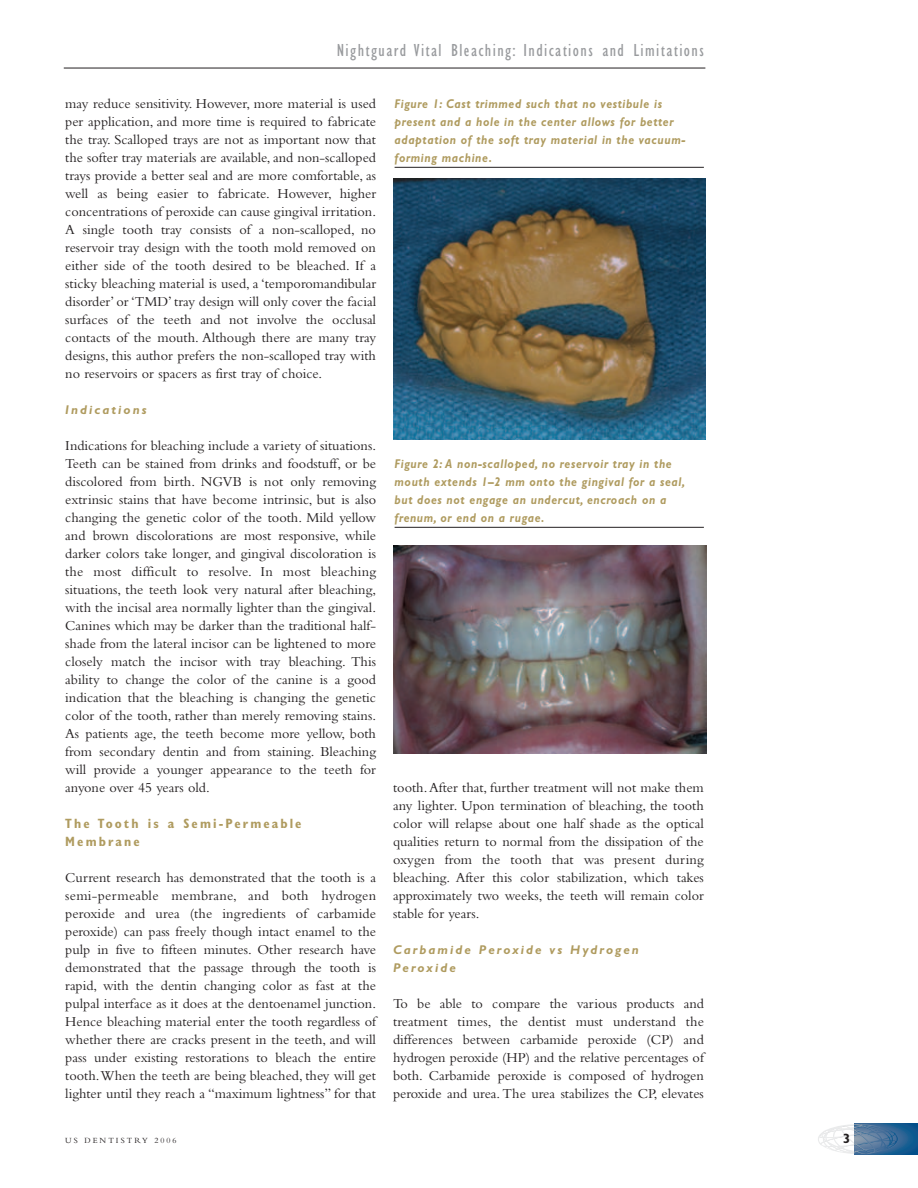
<style>
.page{position:relative;width:918px;height:1188px;background:#fff}
.page>*{position:absolute;margin:0;border:0;box-sizing:border-box;transform-origin:0 0}
.t1{font:condensed 18px "Gill Sans";letter-spacing:.08em;color:#999b9e}
.t2{font:14.25px/18px "Bembo";color:#231f20;text-align:justify}
.t3{font:700 condensed 13.5px/18px "Gill Sans";letter-spacing:.155em;color:#af9b5f}
.t4{font:700 condensed 13.5px "Gill Sans";color:#231f20}
.t5{font:italic 700 12.75px/18px "Gill Sans";letter-spacing:.055em;color:#af9b5f;scale:.9 1}
.t6{font:italic 700 12.75px/18px "Gill Sans";letter-spacing:.16em;color:#af9b5f}
.t7{font:8.25px "Bembo";letter-spacing:.245em;color:#231f20}
</style>
<div class="page">
<hr style="left:64px;top:68px;width:641px;height:1px;background:#231f20">
<svg style="left:898px;top:1124px;width:20px;height:30px"></svg>
<svg style="left:818px;top:1124px;width:80px;height:30px"></svg>
<hr style="left:395px;top:167px;width:309px;height:1px;background:#231f20">
<img style="left:393px;top:179px;width:312px;height:260px">
<hr style="left:395px;top:527px;width:309px;height:1px;background:#231f20">
<img style="left:393px;top:545px;width:313px;height:208px">
<p class="t1" style="left:337px;top:43px;width:369px">Nightguard Vital Bleaching: Indications and Limitations</p>
<p class="t2" style="left:65px;top:96px;width:312px">may reduce sensitivity. However, more material is used per application, and more time is required to fabricate the tray. Scalloped trays are not as important now that the softer tray materials are available, and non-scalloped trays provide a better seal and are more comfortable, as well as being easier to fabricate. However, higher concentrations of peroxide can cause gingival irritation.<br>A single tooth tray consists of a non-scalloped, no reservoir tray design with the tooth mold removed on either side of the tooth desired to be bleached. If a sticky bleaching material is used, a ‘temporomandibular disorder’ or ‘TMD’ tray design will only cover the facial surfaces of the teeth and not involve the occlusal contacts of the mouth. Although there are many tray designs, this author prefers the non-scalloped tray with no reservoirs or spacers as first tray of choice.</p>
<p class="t6" style="left:65px;top:402px;width:83px">Indications</p>
<p class="t2" style="left:65px;top:438px;width:312px">Indications for bleaching include a variety of situations.<br>Teeth can be stained from drinks and foodstuff, or be discolored from birth. NGVB is not only removing extrinsic stains that have become intrinsic, but is also changing the genetic color of the tooth. Mild yellow and brown discolorations are most responsive, while darker colors take longer, and gingival discoloration is the most difficult to resolve. In most bleaching situations, the teeth look very natural after bleaching, with the incisal area normally lighter than the gingival.<br>Canines which may be darker than the traditional half&shy;shade from the lateral incisor can be lightened to more closely match the incisor with tray bleaching. This ability to change the color of the canine is a good indication that the bleaching is changing the genetic color of the tooth, rather than merely removing stains.<br>As patients age, the teeth become more yellow, both from secondary dentin and from staining. Bleaching will provide a younger appearance to the teeth for anyone over 45 years old.</p>
<p class="t3" style="left:65px;top:816px;width:238px">The Tooth is a Semi-Permeable<br>Membrane</p>
<p class="t2" style="left:65px;top:870px;width:312px">Current research has demonstrated that the tooth is a semi-permeable membrane, and both hydrogen peroxide and urea (the ingredients of carbamide peroxide) can pass freely though intact enamel to the pulp in five to fifteen minutes. Other research have demonstrated that the passage through the tooth is rapid, with the dentin changing color as fast at the pulpal interface as it does at the dentoenamel junction.<br>Hence bleaching material enter the tooth regardless of whether there are cracks present in the teeth, and will pass under existing restorations to bleach the entire tooth.When the teeth are being bleached, they will get lighter until they reach a “maximum lightness” for that</p>
<p class="t5" style="left:395px;top:96px;width:324px">Figure 1: Cast trimmed such that no vestibule is present and a hole in the center allows for better adaptation of the soft tray material in the vacuum&shy;forming machine.</p>
<p class="t5" style="left:395px;top:456px;width:324px">Figure 2: A non-scalloped, no reservoir tray in the mouth extends 1–2 mm onto the gingival for a seal, but does not engage an undercut, encroach on a frenum, or end on a rugae.</p>
<p class="t2" style="left:393px;top:780px;width:312px">tooth.After that, further treatment will not make them any lighter. Upon termination of bleaching, the tooth color will relapse about one half shade as the optical qualities return to normal from the dissipation of the oxygen from the tooth that was present during bleaching. After this color stabilization, which takes approximately two weeks, the teeth will remain color stable for years.</p>
<p class="t6" style="left:393px;top:942px;width:247px">Carbamide Peroxide vs Hydrogen<br>Peroxide</p>
<p class="t2" style="left:393px;top:996px;width:312px">To be able to compare the various products and treatment times, the dentist must understand the differences between carbamide peroxide (CP) and hydrogen peroxide (HP) and the relative percentages of both. Carbamide peroxide is composed of hydrogen peroxide and urea. The urea stabilizes the CP, elevates</p>
<p class="t7" style="left:65px;top:1138px;width:113px">US DENTISTRY 2006</p>
<p class="t4" style="left:843px;top:1134px;width:9px">3</p>
</div>
